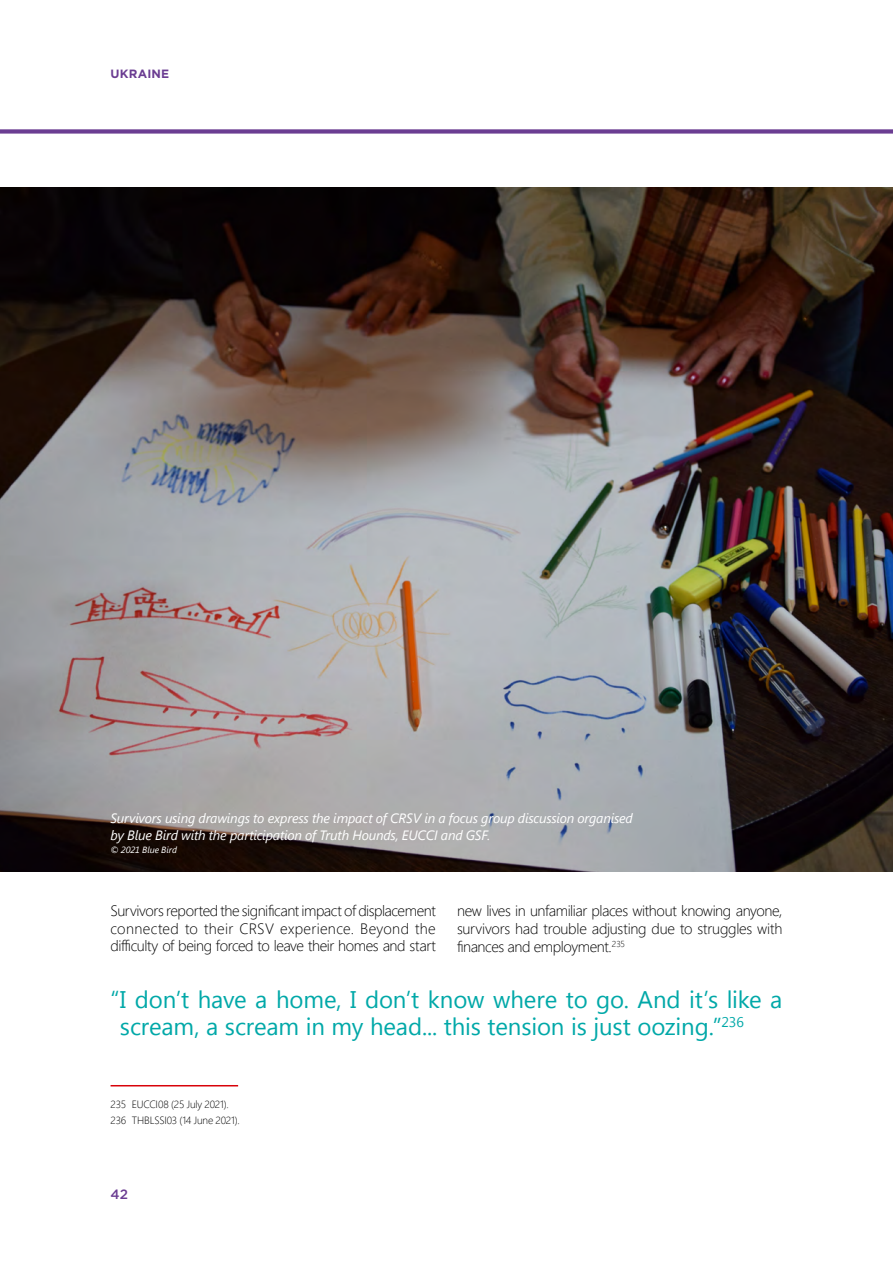
<style>
.page{position:relative;width:893px;height:1263px;background:#fff}
.page>*{position:absolute;margin:0;border:0;box-sizing:border-box;transform-origin:0 0}
.Quote_Big{font:24px/27px "Segoe UI";letter-spacing:-.005em;color:#00a8a8}
.Body{font:300 15px/17.4px "Segoe UI";letter-spacing:-.025em;color:#000;text-align:justify}
.t1{font:italic 13.5px/16.5px "Segoe UI";letter-spacing:-.015em;color:#fff}
.t2{font:500 13.5px "Gotham";color:#6b3d92}
.t3{font:700 12px "Gotham";letter-spacing:.015em;color:#6b3d92}
.Footnote_text{font:300 10.5px "Segoe UI";letter-spacing:-.015em;color:#000}
.t4{font:italic 9px "Segoe UI";color:#fff}
</style>
<div class="page">
<svg style="left:0;top:129px;width:893px;height:5px;background:#8059a2"></svg>
<hr style="left:111px;top:1085px;width:127px;height:1px;background:#d80209">
<img style="left:0;top:187px;width:893px;height:684px">
<p class="t3" style="left:111px;top:65px;width:60px">UKRAINE</p>
<p class="t1" style="left:111px;top:810px;width:524px">Survivors using drawings to express the impact of CRSV in a focus group discussion organised by Blue Bird with the participation of Truth Hounds, EUCCI and GSF.</p>
<p class="t4" style="left:111px;top:844px;width:68px">© 2021 Blue Bird</p>
<p class="Body" style="left:111px;top:901px;width:327px">Survivors reported the significant impact of displacement connected to their CRSV experience. Beyond the difficulty of being forced to leave their homes and start</p>
<p class="Body" style="left:457px;top:901px;width:327px">new lives in unfamiliar places without knowing anyone, survivors had trouble adjusting due to struggles with finances and employment.<sup>235</sup></p>
<p class="Quote_Big" style="left:120px;top:985px;width:664px;text-indent:-9px">“I don’t have a home, I don’t know where to go. And it’s like a scream, a scream in my head... this tension is just oozing.”<sup>236</sup></p>
<p class="Footnote_text" style="left:111px;top:1095px;width:120px">235 EUCCI08 (25 July 2021).</p>
<p class="Footnote_text" style="left:111px;top:1112px;width:131px">236 THBLSSI03 (14 June 2021).</p>
<p class="t2" style="left:111px;top:1185px;width:19px">42</p>
</div>
